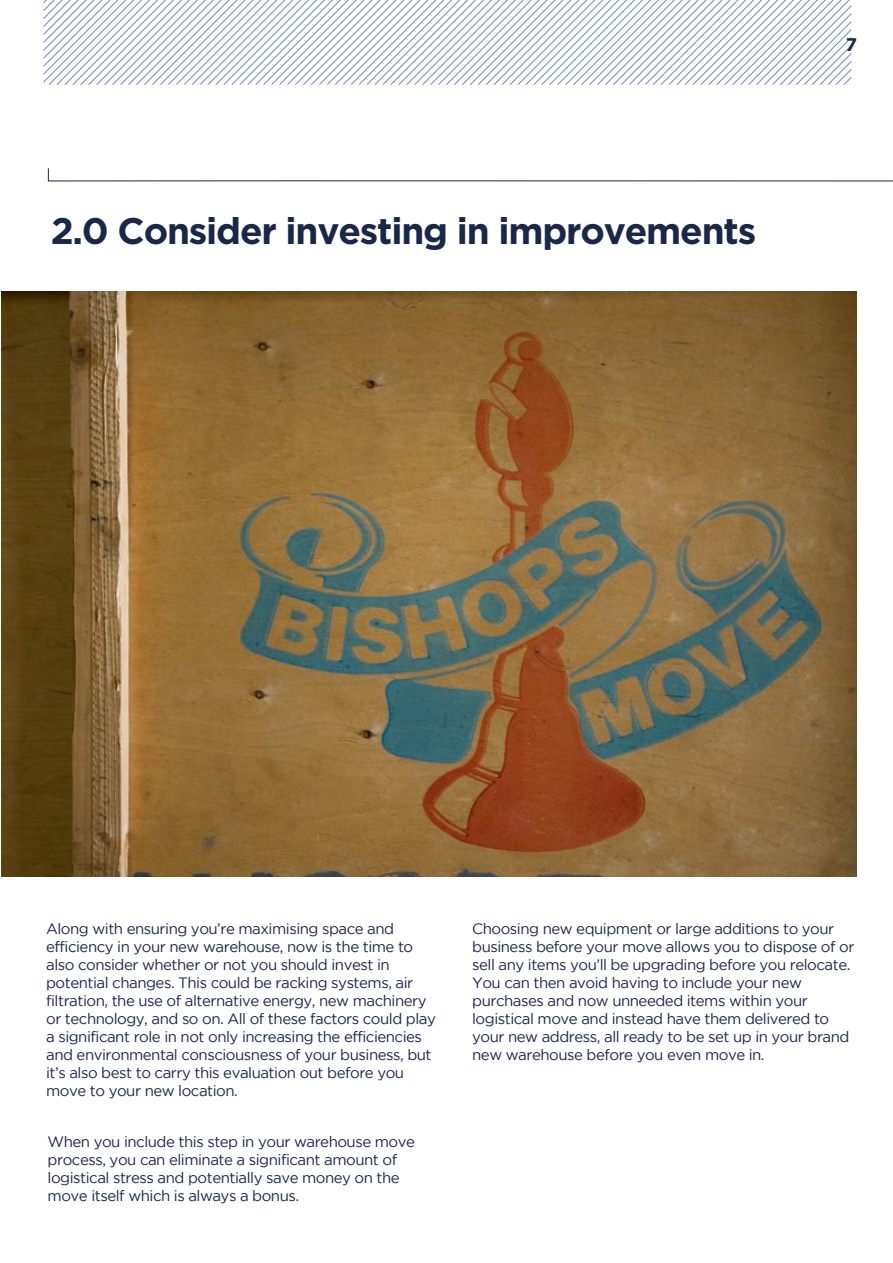
<style>
.page{position:relative;width:893px;height:1263px;background:#fff}
.page>*{position:absolute;margin:0;border:0;box-sizing:border-box;transform-origin:0 0}
.t1{font:700 36.9px "Gotham";letter-spacing:-.03em;color:#192849}
.t2{font:700 18.3px "Gotham";color:#192849}
.t3{font:15px/18px "Gotham";letter-spacing:-.03em;color:#192849}
</style>
<div class="page">
<svg style="left:48px;top:168px;width:845px;height:14px"></svg>
<svg style="left:43px;top:0;width:809px;height:85px"></svg>
<img style="left:2px;top:291px;width:854px;height:585px">
<h1 class="t1" style="left:51px;top:210px;width:707px">2.0 Consider investing in improvements</h1>
<p class="t2" style="left:846px;top:34px;width:13px">7</p>
<p class="t3" style="left:46px;top:920px;width:391px">Along with ensuring you’re maximising space and efficiency in your new warehouse, now is the time to also consider whether or not you should invest in potential changes. This could be racking systems, air filtration, the use of alternative energy, new machinery or technology, and so on. All of these factors could play a significant role in not only increasing the efficiencies and environmental consciousness of your business, but it’s also best to carry this evaluation out before you move to your new location.</p>
<p class="t3" style="left:48px;top:1133px;width:369px">When you include this step in your warehouse move process, you can eliminate a significant amount of logistical stress and potentially save money on the move itself which is always a bonus.</p>
<p class="t3" style="left:472px;top:920px;width:384px">Choosing new equipment or large additions to your business before your move allows you to dispose of or sell any items you’ll be upgrading before you relocate.<br>You can then avoid having to include your new purchases and now unneeded items within your logistical move and instead have them delivered to your new address, all ready to be set up in your brand new warehouse before you even move in.</p>
</div>
